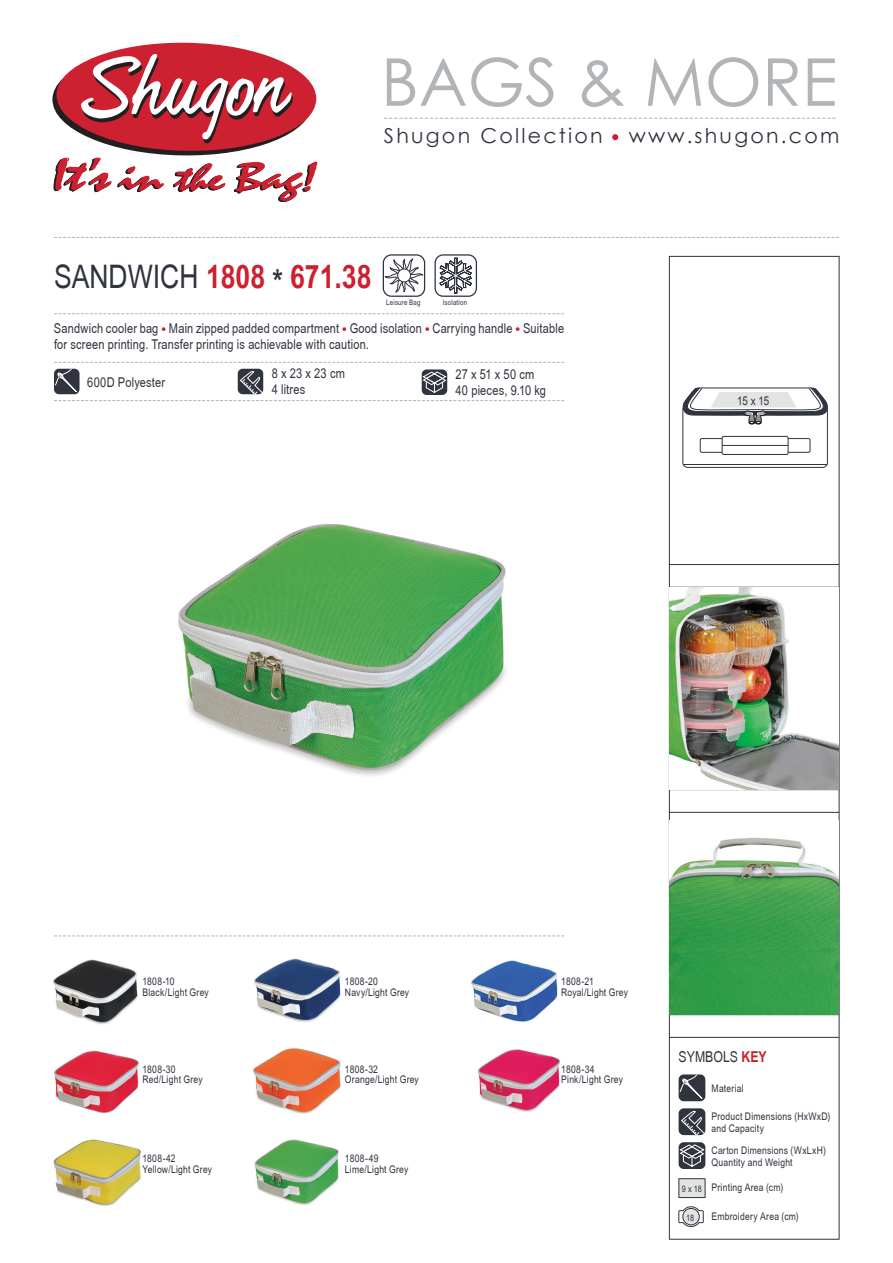
<style>
.page{position:relative;width:893px;height:1263px;background:#fff}
.page>*{position:absolute;margin:0;border:0;box-sizing:border-box;transform-origin:0 0}
.t1{font:65.85px "Century Gothic";color:#b1b5b7}
.t2{font:32.4px "Arial Narrow Sec";color:#30343e}
.t3{font:700 32.4px "Arial Narrow Sec";color:#cd2030}
.t4{font:700 32.4px "Arial Narrow Sec";color:#30343e}
.t5{font:20.55px "Century Gothic";letter-spacing:.11em;color:#30343e}
.t6{font:18px "Arial Narrow Sec";color:#cd2030}
.t7{font:15px "Arial Narrow Sec";color:#30343e}
.t8{font:13.5px/16.2px "Arial Narrow Sec";letter-spacing:.015em;color:#30343e}
.t9{font:12px "Arial Narrow Sec";letter-spacing:.115em;color:#30343e}
.t10{font:10.5px/10.5px "Arial Narrow Sec";letter-spacing:.02em;color:#30343e}
.t11{font:9px "Arial Narrow Sec";color:#30343e}
.t12{font:7.5px "Arial Narrow Sec";letter-spacing:.025em;color:#30343e}
.s1{font-weight:700;color:#cd2030}
.s2{font-weight:700;color:#c8202b}
</style>
<div class="page">
<svg style="left:54px;top:935px;width:510px;height:1px"></svg>
<hr style="left:669px;top:1239px;width:170px;height:1px;background:#30343e">
<hr style="left:669px;top:564px;width:170px;height:1px;background:#30343e">
<hr style="left:669px;top:587px;width:170px;height:1px;background:#30343e">
<hr style="left:669px;top:789px;width:170px;height:1px;background:#30343e">
<hr style="left:669px;top:812px;width:170px;height:1px;background:#30343e">
<hr style="left:669px;top:256px;width:1px;height:983px;background:#30343e">
<hr style="left:839px;top:256px;width:1px;height:983px;background:#30343e">
<img style="left:670px;top:588px;width:169px;height:201px">
<hr style="left:669px;top:1014px;width:170px;height:1px;background:#30343e">
<hr style="left:669px;top:1037px;width:170px;height:1px;background:#30343e">
<img style="left:670px;top:837px;width:169px;height:177px">
<div style="left:422px;top:369px;width:25px;height:26px;background:#30343e;border-radius:5px"></div>
<svg style="left:422px;top:371px;width:25px;height:22px"></svg>
<svg style="left:54px;top:313px;width:510px;height:1px"></svg>
<svg style="left:54px;top:400px;width:510px;height:1px"></svg>
<svg style="left:54px;top:362px;width:510px;height:1px"></svg>
<div style="left:238px;top:369px;width:25px;height:25px;background:#30343e;border-radius:5px"></div>
<svg style="left:240px;top:370px;width:23px;height:24px"></svg>
<svg style="left:54px;top:369px;width:26px;height:25px"></svg>
<svg style="left:52px;top:42px;width:787px;height:257px"></svg>
<img style="left:53px;top:959px;width:85px;height:65px">
<img style="left:254px;top:959px;width:87px;height:63px">
<img style="left:253px;top:1048px;width:88px;height:66px">
<img style="left:478px;top:1049px;width:83px;height:63px">
<img style="left:53px;top:1139px;width:88px;height:67px">
<img style="left:178px;top:524px;width:328px;height:252px">
<img style="left:254px;top:1139px;width:85px;height:66px">
<svg style="left:682px;top:387px;width:146px;height:81px"></svg>
<div style="left:722px;top:436px;width:66px;height:18px;background:#fff;border-radius:2px"></div>
<div style="left:722px;top:436px;width:66px;height:19px;border:1px solid #30343e;border-radius:2px"></div>
<hr style="left:722px;top:445px;width:66px;height:1px;background:#30343e">
<svg style="left:679px;top:1074px;width:26px;height:27px"></svg>
<div style="left:679px;top:1108px;width:26px;height:27px;background:#30343e;border-radius:5px"></div>
<svg style="left:681px;top:1110px;width:24px;height:25px"></svg>
<div style="left:679px;top:1179px;width:26px;height:18px;background:#e2e4e2"></div>
<div style="left:679px;top:1178px;width:26px;height:20px;border:1px solid #30343e"></div>
<svg style="left:678px;top:1206px;width:26px;height:21px"></svg>
<div style="left:683px;top:1208px;width:16px;height:17px;background:#e2e4e2;border-radius:50%"></div>
<div style="left:683px;top:1208px;width:16px;height:17px;border:1px solid #30343e;border-radius:50%"></div>
<div style="left:679px;top:1142px;width:26px;height:27px;background:#30343e;border-radius:5px"></div>
<svg style="left:679px;top:1144px;width:26px;height:23px"></svg>
<img style="left:471px;top:960px;width:87px;height:62px">
<img style="left:54px;top:1050px;width:85px;height:63px">
<h1 class="t1" style="left:381px;top:36px;width:458px">BAGS &amp; MORE</h1>
<h3 class="t5" style="left:384px;top:121px;width:88px">Shugon</h3>
<h3 class="t5" style="left:480px;top:121px;width:124px">Collection</h3>
<h3 class="t5" style="left:629px;top:121px;width:212px">www.shugon.com</h3>
<h2 class="t2" style="left:54px;top:258px;width:213px">SANDWICH <span class="s1">1808</span></h2>
<h2 class="t4" style="left:272px;top:263px;width:12px">*</h2>
<h2 class="t3" style="left:290px;top:257px;width:83px">671.38</h2>
<p class="t12" style="left:386px;top:298px;width:36px">Leisure Bag</p>
<p class="t12" style="left:443px;top:298px;width:26px">Isolation</p>
<p class="t8" style="left:350px;top:320px;width:74px">Good isolation</p>
<p class="t8" style="left:432px;top:320px;width:82px">Carrying handle</p>
<p class="t8" style="left:523px;top:320px;width:43px">Suitable</p>
<p class="t8" style="left:54px;top:320px;width:316px">Sandwich cooler bag<br>for screen printing. Transfer printing is achievable with caution.</p>
<p class="t8" style="left:169px;top:320px;width:172px">Main zipped padded compartment</p>
<h3 class="t6" style="left:161px;top:319px;width:7px">•</h3>
<h3 class="t6" style="left:342px;top:319px;width:7px">•</h3>
<h3 class="t6" style="left:425px;top:319px;width:7px">•</h3>
<h3 class="t6" style="left:515px;top:319px;width:7px">•</h3>
<p class="t8" style="left:272px;top:366px;width:75px">x8 23 x 23 cm</p>
<p class="t8" style="left:87px;top:374px;width:79px">600D Polyester</p>
<p class="t8" style="left:272px;top:382px;width:35px">4 litres</p>
<p class="t8" style="left:456px;top:367px;width:92px">27 x 51 x 50 cm<br>40 pieces, 9.10 kg</p>
<p class="t9" style="left:737px;top:394px;width:34px">15x15</p>
<p class="t10" style="left:142px;top:976px;width:68px">1808-10<br>Black/Light Grey</p>
<p class="t10" style="left:345px;top:976px;width:66px">1808-20<br>Navy/Light Grey</p>
<p class="t10" style="left:561px;top:976px;width:68px">1808-21<br>Royal/Light Grey</p>
<h3 class="t7" style="left:679px;top:1048px;width:90px">SYMBOLS <span class="s2">KEY</span></h3>
<p class="t10" style="left:142px;top:1064px;width:62px">1808-30<br>Red/Light Grey</p>
<p class="t10" style="left:142px;top:1153px;width:71px">1808-42<br>Yellow/Light Grey</p>
<p class="t10" style="left:345px;top:1064px;width:75px">1808-32<br>Orange/Light Grey</p>
<p class="t10" style="left:345px;top:1153px;width:65px">1808-49<br>Lime/Light Grey</p>
<p class="t10" style="left:561px;top:1064px;width:63px">1808-34<br>Pink/Light Grey</p>
<p class="t10" style="left:711px;top:1083px;width:34px">Material</p>
<p class="t10" style="left:711px;top:1110px;width:120px;line-height:12px">Product Dimensions (HxWxD( and Capacity</p>
<p class="t10" style="left:711px;top:1144px;width:116px;line-height:12px">Carton Dimensions (WxLxH(<br>Quantity and Weight</p>
<p class="t11" style="left:682px;top:1184px;width:22px">x9 18</p>
<p class="t11" style="left:686px;top:1212px;width:10px">18</p>
<p class="t10" style="left:711px;top:1182px;width:73px">Printing Area (cm(</p>
<p class="t10" style="left:711px;top:1211px;width:89px">Embroidery Area (cm(</p>
</div>
